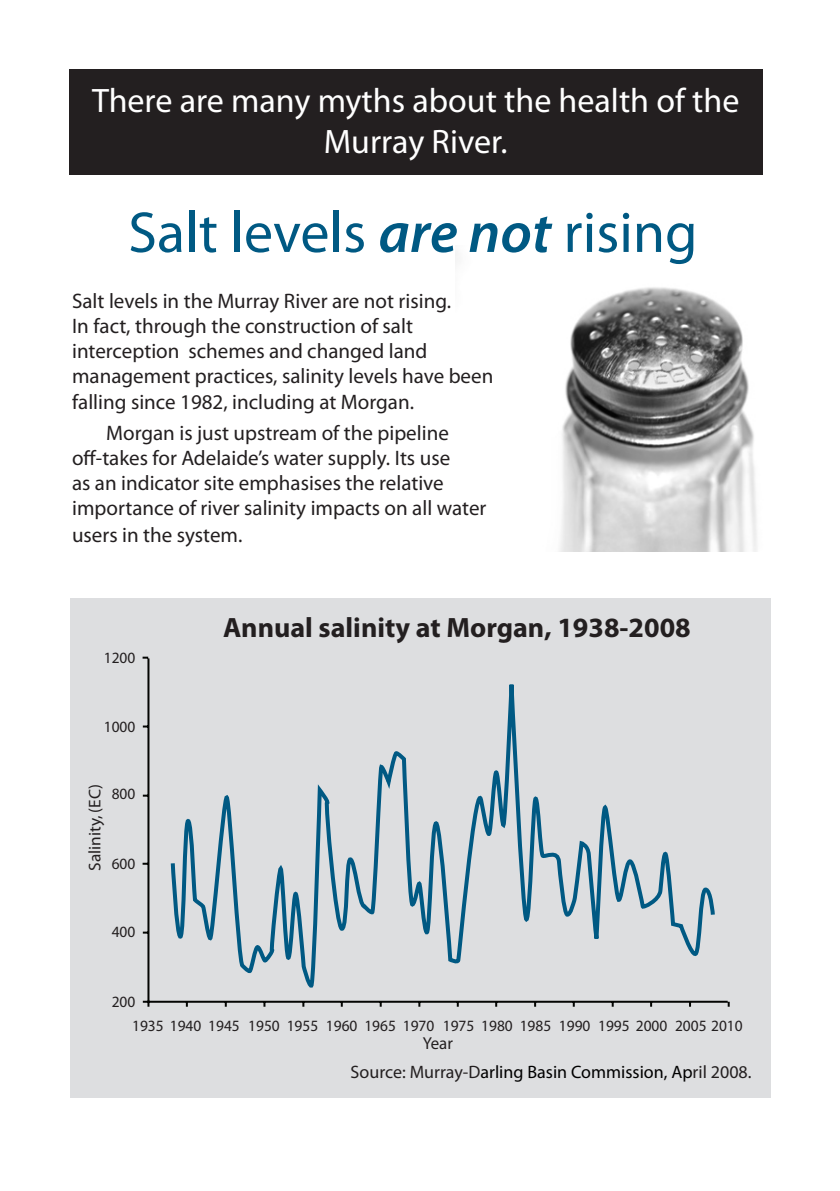
<style>
.page{position:relative;width:840px;height:1191px;background:#fff}
.page>*{position:absolute;margin:0;border:0;box-sizing:border-box;transform-origin:0 0}
.No_Spacing{font:58px "Myriad Pro";color:#005983}
.No_Spacing-2{font:34px/40.8px "Myriad Pro";color:#fff;text-align:center}
.t1{font:700 28px "Myriad Pro";color:#231f20}
.No_Spacing-3{font:21px/25.2px "Myriad Pro";color:#231f20}
.No_Spacing-4{font:18px "Myriad Pro";color:#000}
.t2{font:17.4px "Myriad Pro";color:#231f20}
.t3{font:16.8px "Myriad Pro";color:#231f20}
.t4{font:15.8px/23.6px "Myriad Pro";color:#231f20}
.s1{font-weight:600;font-style:italic}
.s2{color:#231f20}
</style>
<div class="page">
<img style="left:455px;top:252px;width:302px;height:300px">
<div style="left:70px;top:598px;width:700px;height:499px;background:#dddee0"></div>
<svg style="left:142px;top:656px;width:588px;height:351px"></svg>
<svg style="left:169px;top:684px;width:547px;height:303px"></svg>
<div style="left:69px;top:69px;width:693px;height:106px;background:#231f20"></div>
<p class="No_Spacing-2" style="left:92px;top:80px;width:648px">There are many myths about the health of the<br>Murray River.</p>
<p class="No_Spacing" style="left:128px;top:197px;width:570px">Salt levels <span class="s1">are not</span> rising</p>
<p class="No_Spacing-3" style="left:72px;top:288px;width:422px">Salt levels in the Murray River are not rising.<br>In fact, through the construction of salt interception schemes and changed land management practices, salinity levels have been falling since 1982, including at Morgan.</p>
<p class="No_Spacing-3" style="left:72px;top:419px;width:415px;text-indent:34px">Morgan is just upstream of the pipeline off-takes for Adelaide’s water supply. Its use<br>as an indicator site emphasises the relative importance of river salinity impacts on all water users in the system.</p>
<p class="t4" style="left:104px;top:645px;width:33px">1200</p>
<p class="t4" style="left:104px;top:714px;width:33px">1000</p>
<p class="t3" style="left:84px;top:870px;width:88px;rotate:-90deg">salinity, (ec)</p>
<p class="t4" style="left:112px;top:782px;width:25px">800</p>
<p class="t4" style="left:112px;top:851px;width:25px">600</p>
<p class="t4" style="left:112px;top:920px;width:25px">400</p>
<p class="t1" style="left:223px;top:609px;width:469px">Annual salinity at Morgan, 1938-2008</p>
<p class="t4" style="left:132px;top:990px;width:303px;text-indent:-20px">200<br>1935 1940 1945 1950 1955 1960 1965 1970</p>
<p class="t2" style="left:422px;top:1032px;width:32px">Year</p>
<p class="t4" style="left:442px;top:1013px;width:301px">1975 1980 1985 1990 1995 2000 2005 2010</p>
<p class="No_Spacing-4" style="left:350px;top:1061px;width:402px"><span class="s2">Source: Murray-D</span>arling Basin Commission, Ap<span class="s2">ril 2008.</span></p>
</div>
